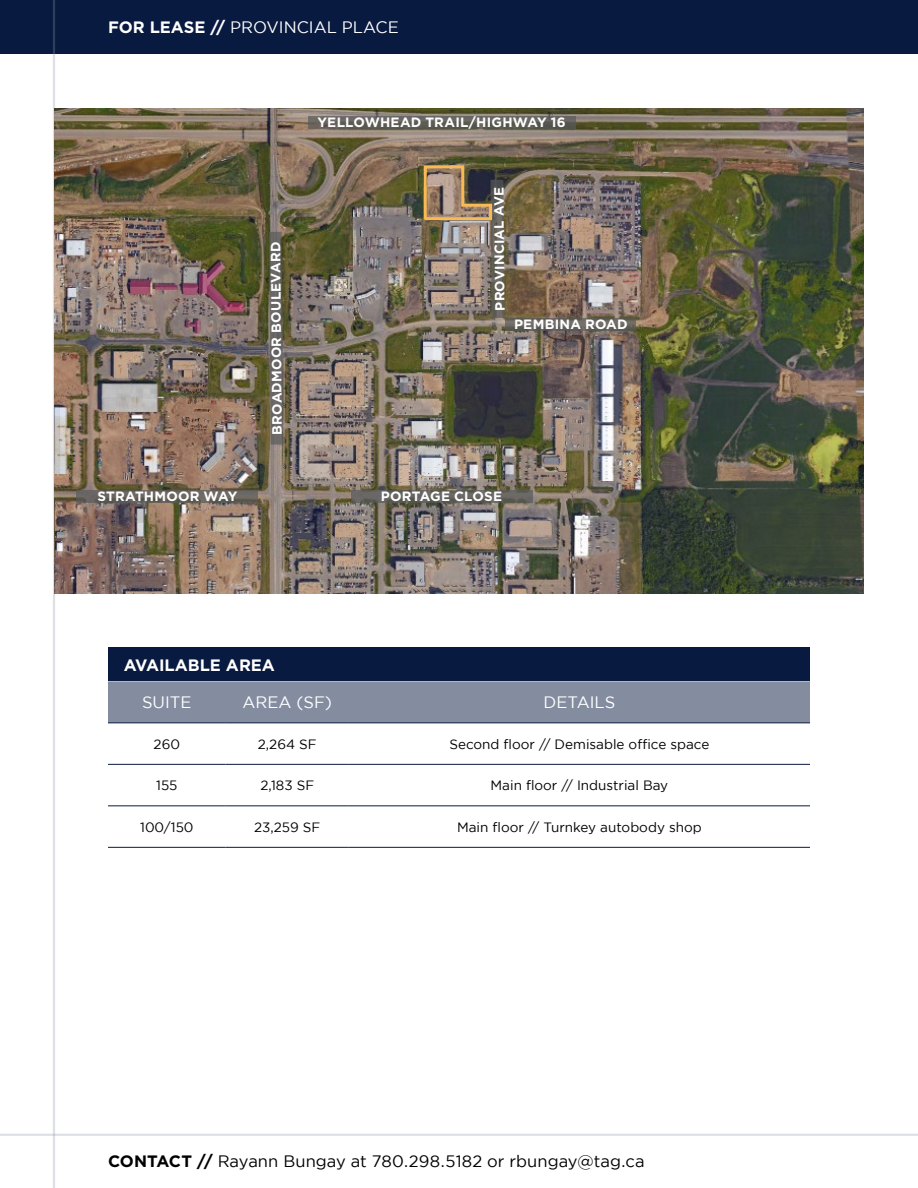
<style>
.page{position:relative;width:918px;height:1188px;background:#fff}
.page>*{position:absolute;margin:0;border:0;box-sizing:border-box;transform-origin:0 0}
.t1{font:16.5px "Gotham";letter-spacing:.005em;color:#000}
.t2{font:16.5px "Gotham";color:#fff}
.t3{font:700 16.5px "Gotham";color:#fff}
.t4{font:13.5px "Gotham";color:#000}
.t5{font:700 13.5px "Gotham";letter-spacing:.01em;color:#fff}
.s1{font-weight:700}
</style>
<div class="page">
<div style="left:0;top:0;width:918px;height:54px;background:#091a40"></div>
<hr style="left:53px;top:0;width:2px;height:1188px;background:#9098a9">
<hr style="left:0;top:1134px;width:918px;height:2px;background:#9098a9">
<img style="left:54px;top:108px;width:810px;height:486px">
<svg style="left:351px;top:490px;width:181px;height:13px;background:#63615c"></svg>
<svg style="left:77px;top:490px;width:181px;height:13px;background:#65625c"></svg>
<svg style="left:269px;top:232px;width:15px;height:213px;background:#68655f"></svg>
<svg style="left:505px;top:318px;width:131px;height:13px;background:#67635e"></svg>
<svg style="left:308px;top:116px;width:267px;height:13px;background:#615f59"></svg>
<img style="left:422px;top:164px;width:83px;height:154px">
<div style="left:108px;top:648px;width:702px;height:33px;background:#091a40"></div>
<div style="left:108px;top:681px;width:702px;height:41px;background:#848da0"></div>
<hr style="left:108px;top:722px;width:118px;height:1px;background:#091a40">
<hr style="left:226px;top:722px;width:123px;height:1px;background:#091a40">
<hr style="left:349px;top:722px;width:461px;height:1px;background:#091a40">
<hr style="left:108px;top:764px;width:118px;height:1px;background:#091a40">
<hr style="left:226px;top:764px;width:123px;height:1px;background:#091a40">
<hr style="left:349px;top:764px;width:461px;height:1px;background:#091a40">
<hr style="left:108px;top:805px;width:118px;height:1px;background:#091a40">
<hr style="left:226px;top:805px;width:123px;height:1px;background:#091a40">
<hr style="left:349px;top:805px;width:461px;height:1px;background:#091a40">
<hr style="left:108px;top:847px;width:118px;height:1px;background:#091a40">
<hr style="left:226px;top:847px;width:123px;height:1px;background:#091a40">
<hr style="left:349px;top:847px;width:461px;height:1px;background:#091a40">
<p class="t2" style="left:108px;top:18px;width:292px"><span class="s1">FOR LEASE //</span> PROVINCIAL PLACE</p>
<p class="t5" style="left:269px;top:435px;width:195px;rotate:-90deg">BROADMOOR BOULEVARD</p>
<p class="t5" style="left:317px;top:115px;width:250px">YELLOWHEAD TRAIL/HIGHWAY 16</p>
<p class="t5" style="left:492px;top:311px;width:125px;rotate:-90deg">PROVINCIAL AVE</p>
<p class="t5" style="left:514px;top:317px;width:115px">PEMBINA ROAD</p>
<p class="t5" style="left:97px;top:489px;width:142px">STRATHMOOR WAY</p>
<p class="t5" style="left:381px;top:489px;width:123px">PORTAGE CLOSE</p>
<p class="t3" style="left:124px;top:655px;width:153px">AVAILABLE AREA</p>
<p class="t2" style="left:142px;top:693px;width:51px">SUITE</p>
<p class="t2" style="left:242px;top:693px;width:91px">AREA (SF)</p>
<p class="t2" style="left:544px;top:693px;width:73px">DETAILS</p>
<p class="t4" style="left:154px;top:736px;width:28px">260</p>
<p class="t4" style="left:258px;top:736px;width:60px">2,264 SF</p>
<p class="t4" style="left:449px;top:736px;width:261px">Second floor // Demisable office space</p>
<p class="t4" style="left:156px;top:778px;width:23px">155</p>
<p class="t4" style="left:260px;top:778px;width:55px">2,183 SF</p>
<p class="t4" style="left:491px;top:778px;width:179px">Main floor // Industrial Bay</p>
<p class="t4" style="left:140px;top:819px;width:55px">100/150</p>
<p class="t4" style="left:254px;top:819px;width:68px">23,259 SF</p>
<p class="t4" style="left:457px;top:819px;width:246px">Main floor // Turnkey autobody shop</p>
<p class="t1" style="left:108px;top:1152px;width:538px"><span class="s1">CONTACT //</span> Rayann Bungay at 780.298.5182 or rbungay@tag.ca</p>
</div>
